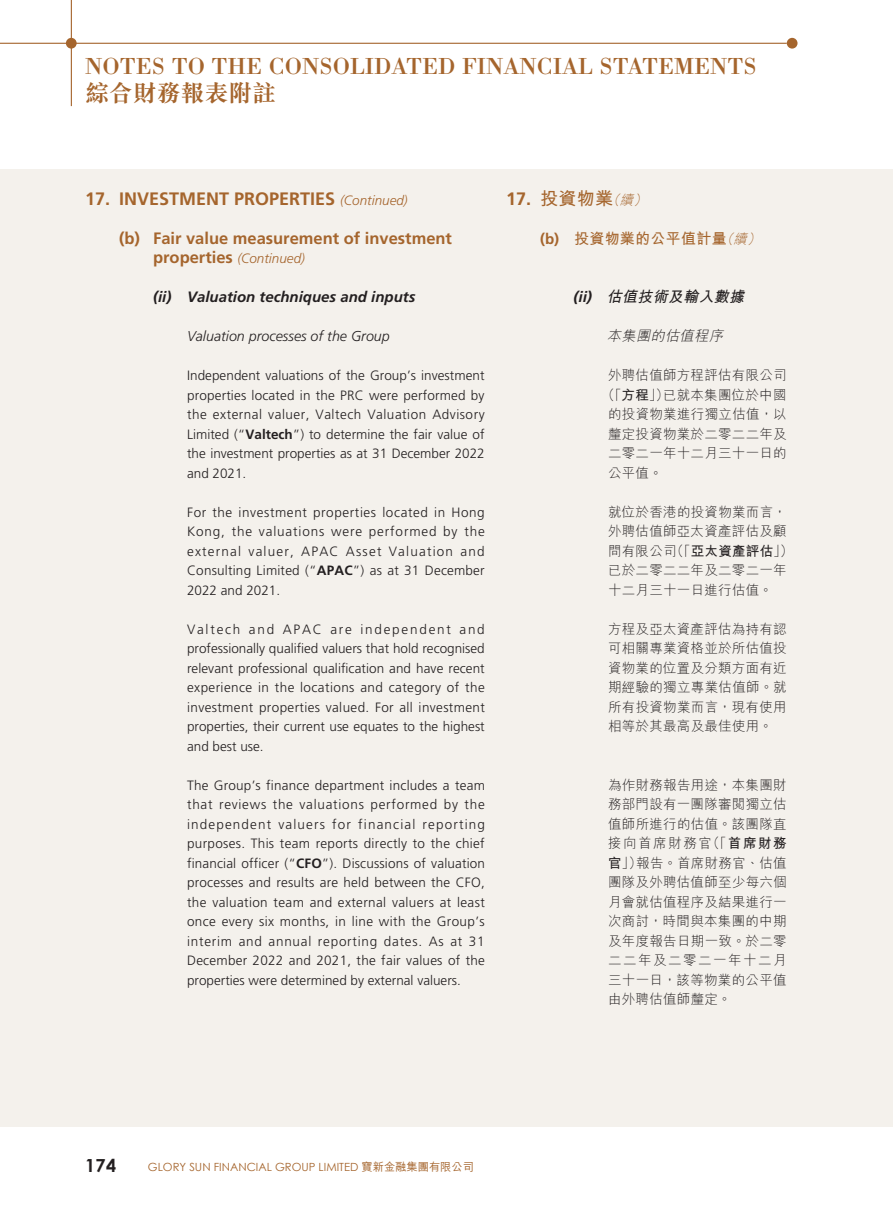
<style>
.page{position:relative;width:893px;height:1212px;background:#fff}
.page>*{position:absolute;margin:0;border:0;box-sizing:border-box;transform-origin:0 0}
.t1{font:24px "Bodoni Std";color:#a5652d}
.t2{font:700 24px "M Sung HK";letter-spacing:-.005em;color:#a5652d}
.t3{font:700 18px "Frutiger LT Std";color:#a5652d}
.t4{font:700 18px "M Hei HK";color:#a5652d}
.t5{font:700 18px "Century Gothic";color:#231f20}
.t6{font:700 16.5px "Frutiger LT Std";color:#a5652d}
.t7{font:italic 700 15px "Frutiger LT Std";color:#231f20}
.t8{font:700 15px "M Hei HK";letter-spacing:.02em;color:#a5652d}
.t9{font:italic 700 15px "M Hei HK";color:#231f20}
.t10{font:italic 300 14.25px "Frutiger LT Std";color:#231f20}
.t11{font:italic 300 14.25px "M Hei HK";color:#231f20}
.t12{font:300 13.5px/19.5px "Frutiger LT Std";color:#231f20;text-align:justify}
.t13{font:300 13.5px/19.5px "M Hei HK";letter-spacing:.02em;color:#231f20;text-align:justify}
.t14{font:italic 300 13.5px "Frutiger LT Std";color:#a5652d}
.t15{font:11.25px "Century Gothic";color:#a5652d}
.s1{font-weight:300;font-style:italic;font-size:13.5px}
.s2{font-weight:700;font-style:normal;font-size:16.5px}
.s3{font-weight:700}
.s4{font-family:"Frutiger LT Std"}
.s5{font-family:"M Hei HK";font-weight:500}
</style>
<div class="page">
<div style="left:0;top:170px;width:893px;height:957px;background:#f4f1ec"></div>
<div style="left:787px;top:38px;width:10px;height:11px;background:#a5652d;border-radius:50%"></div>
<hr style="left:0;top:43px;width:787px;height:1px;background:#a5652d">
<div style="left:66px;top:38px;width:11px;height:11px;background:#a5652d;border-radius:50%"></div>
<hr style="left:71px;top:0;width:1px;height:106px;background:#a5652d">
<h1 class="t1" style="left:85px;top:52px;width:673px">NOTES TO THE CONSOLIDATED FINANCIAL STATEMENTS</h1>
<h1 class="t2" style="left:85px;top:81px;width:193px">綜合財務報表附註</h1>
<h2 class="t3" style="left:85px;top:188px;width:324px">17. INVESTMENT PROPERTIES <span class="s1">(Continued)</span></h2>
<p class="t6" style="left:119px;top:228px;width:334px">(b) Fair value measurement of investment</p>
<p class="t14" style="left:153px;top:251px;width:153px"><span class="s2">properties</span> (Continued)</p>
<p class="t7" style="left:153px;top:288px;width:264px">(ii) Valuation techniques and inputs</p>
<p class="t10" style="left:187px;top:328px;width:204px">Valuation processes of the Group</p>
<p class="t12" style="left:187px;top:366px;width:299px">Independent valuations of the Group’s investment properties located in the PRC were performed by the external valuer, Valtech Valuation Advisory Limited (“<span class="s3">Valtech</span>”) to determine the fair value of the investment properties as at 31 December 2022 and 2021.</p>
<p class="t12" style="left:187px;top:503px;width:299px">For the investment properties located in Hong Kong, the valuations were performed by the external valuer, APAC Asset Valuation and Consulting Limited (“<span class="s3">APAC</span>”) as at 31 December 2022 and 2021.</p>
<p class="t12" style="left:187px;top:620px;width:299px">Valtech and APAC are independent and professionally qualified valuers that hold recognised relevant professional qualification and have recent experience in the locations and category of the investment properties valued. For all investment properties, their current use equates to the highest and best use.</p>
<p class="t12" style="left:187px;top:776px;width:299px">The Group’s finance department includes a team that reviews the valuations performed by the independent valuers for financial reporting purposes. This team reports directly to the chief financial officer (“<span class="s3">CFO</span>”). Discussions of valuation processes and results are held between the CFO, the valuation team and external valuers at least once every six months, in line with the Group’s interim and annual reporting dates. As at 31<br>December 2022 and 2021, the fair values of the properties were determined by external valuers.</p>
<h2 class="t4" style="left:506px;top:185px;width:145px"><span class="s4">17.</span> 投資物業<span class="s1">（續）</span></h2>
<p class="t8" style="left:540px;top:227px;width:225px"><span class="s4">(b)</span> 投資物業的公平值計量<span class="s1">（續）</span></p>
<p class="t9" style="left:573px;top:286px;width:177px"><span class="s4">(ii)</span> 估值技術及輸入數據</p>
<p class="t11" style="left:607px;top:329px;width:121px">本集團的估值程序</p>
<p class="t13" style="left:608px;top:365px;width:180px">外聘估值師方程評估有限公司</p>
<p class="t13" style="left:601px;top:385px;width:187px">（「<span class="s3">方程</span>」）已就本集團位於中國</p>
<p class="t13" style="left:608px;top:404px;width:180px">的投資物業進行獨立估值，以</p>
<p class="t13" style="left:608px;top:424px;width:180px">釐定投資物業於二零二二年及</p>
<p class="t13" style="left:608px;top:443px;width:180px">二零二一年十二月三十一日的</p>
<p class="t13" style="left:608px;top:463px;width:56px">公平值。</p>
<p class="t13" style="left:608px;top:502px;width:187px;text-align:left">就位於香港的投資物業而言，外聘估值師亞太資產評估及顧問有限公司（「<span class="s3">亞太資產評估</span>」）已於二零二二年及二零二一年十二月三十一日進行估值。</p>
<p class="t13" style="left:608px;top:619px;width:180px">方程及亞太資產評估為持有認可相關專業資格並於所估值投資物業的位置及分類方面有近期經驗的獨立專業估值師。就所有投資物業而言，現有使用相等於其最高及最佳使用。</p>
<p class="t13" style="left:608px;top:775px;width:180px">為作財務報告用途，本集團財務部門設有一團隊審閱獨立估值師所進行的估值。該團隊直接向首席財務官（「<span class="s3">首席財務官</span>」）報告。首席財務官、估值團隊及外聘估值師至少每六個月會就估值程序及結果進行一次商討，時間與本集團的中期及年度報告日期一致。於二零二二年及二零二一年十二月三十一日，該等物業的公平值由外聘估值師釐定。</p>
<h2 class="t5" style="left:85px;top:1152px;width:33px">174</h2>
<p class="t15" style="left:148px;top:1159px;width:328px">GLORY SUN FINANCIAL GROUP LIMITED <span class="s5">寶新金融集團有限公司</span></p>
</div>
